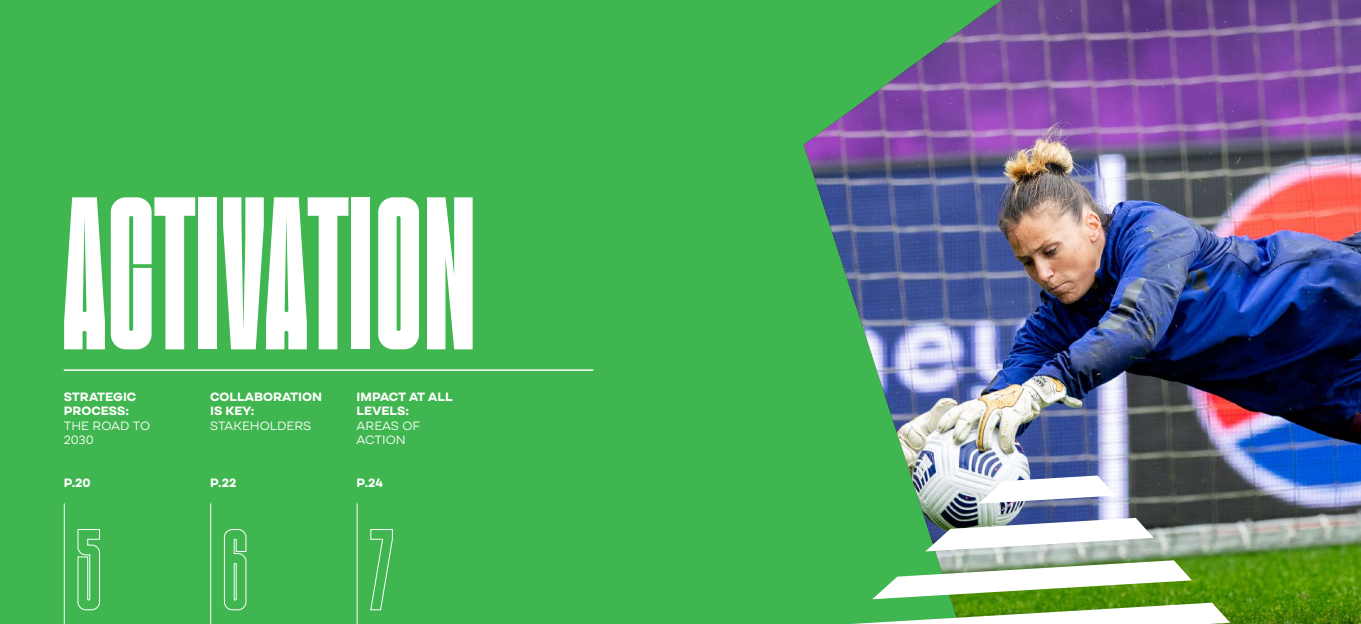
<style>
.page{position:relative;width:1361px;height:624px;background:#fff}
.page>*{position:absolute;margin:0;border:0;box-sizing:border-box;transform-origin:0 0}
.t1{font:217px "Qanungo";color:#fff}
.t2{font:700 12px/14.5px "Cardium A";color:#fff}
.t3{font:12px/14.5px "Cardium A";color:#fff}
</style>
<div class="page">
<div style="left:0;top:0;width:1360px;height:624px;background:#40b650"></div>
<hr style="left:64px;top:369px;width:529px;height:1px;background:#fff">
<img style="left:804px;top:0;width:557px;height:624px">
<svg style="left:77px;top:529px;width:23px;height:81px"></svg>
<hr style="left:64px;top:503px;width:1px;height:121px;background:#fff">
<svg style="left:223px;top:529px;width:24px;height:81px"></svg>
<hr style="left:210px;top:503px;width:1px;height:121px;background:#fff">
<svg style="left:370px;top:529px;width:23px;height:81px"></svg>
<hr style="left:357px;top:503px;width:1px;height:121px;background:#fff">
<svg style="left:978px;top:475px;width:137px;height:28px;background:#e1e4ed"></svg>
<svg style="left:925px;top:518px;width:228px;height:33px;background:#c8cfd0"></svg>
<svg style="left:851px;top:560px;width:379px;height:64px"></svg>
<h1 class="t1" style="left:62px;top:168px;width:416px">ACTIVATION</h1>
<p class="t2" style="left:64px;top:389px;width:74px">STRATEGIC<br>PROCESS:</p>
<p class="t3" style="left:64px;top:418px;width:88px">THE ROAD TO<br>2030</p>
<p class="t2" style="left:64px;top:476px;width:28px">P.20</p>
<p class="t2" style="left:210px;top:389px;width:113px">COLLABORATION<br>IS KEY:</p>
<p class="t3" style="left:210px;top:418px;width:103px">STAKEHOLDERS</p>
<p class="t2" style="left:210px;top:476px;width:28px">P.22</p>
<p class="t2" style="left:357px;top:389px;width:97px">IMPACT AT ALL<br>LEVELS:</p>
<p class="t3" style="left:357px;top:418px;width:65px">AREAS OF<br>ACTION</p>
<p class="t2" style="left:357px;top:476px;width:28px">P.24</p>
</div>
